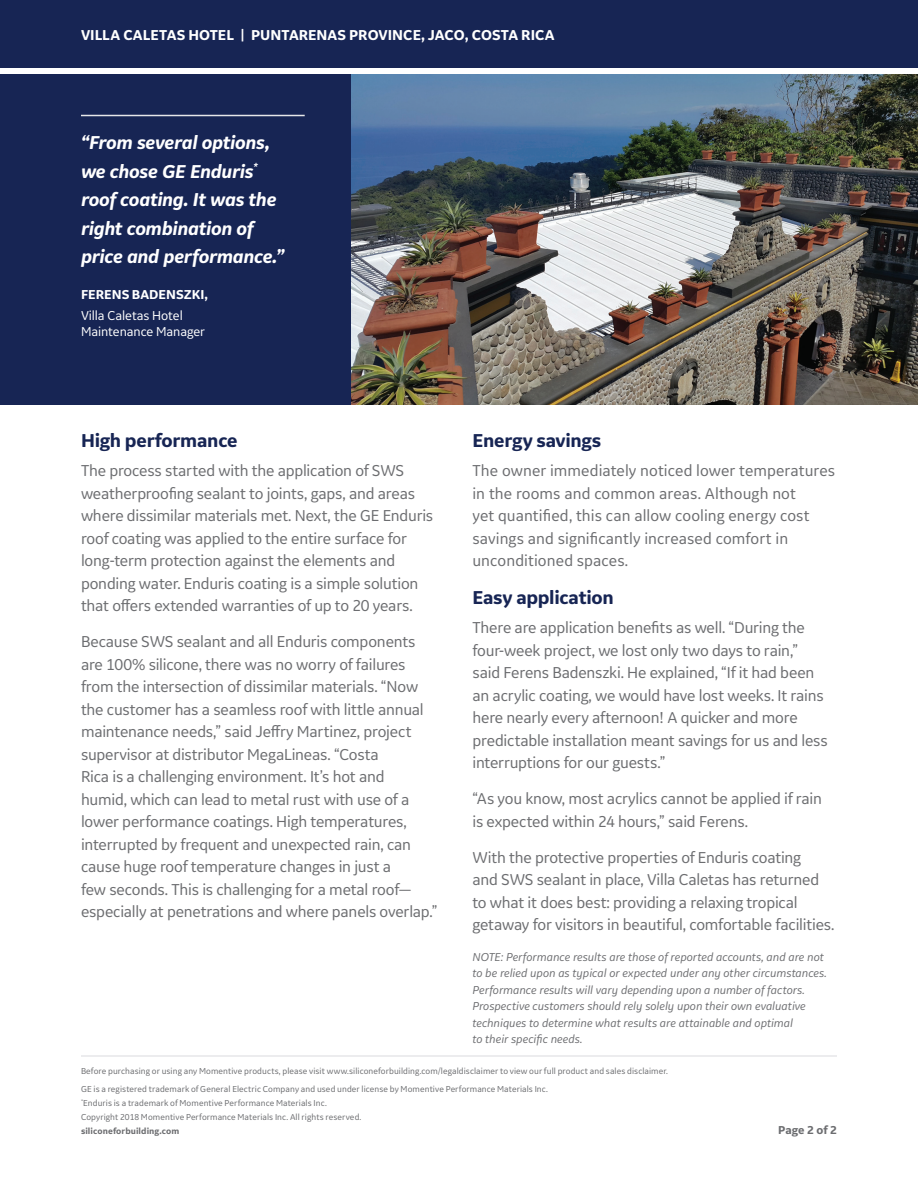
<style>
.page{position:relative;width:918px;height:1188px;background:#fff}
.page>*{position:absolute;margin:0;border:0;box-sizing:border-box;transform-origin:0 0}
.t1{font:italic 700 19.5px/28.5px "GE Inspira Sans";letter-spacing:-.02em;color:#fff}
.t2{font:700 19.5px "GE Inspira Sans";letter-spacing:-.015em;color:#172554}
.t3{font:16.5px/22.5px "GE Inspira Sans";letter-spacing:-.015em;color:#6c6d70}
.t4{font:16.5px/22.5px "GE Inspira Sans";letter-spacing:.005em;color:#6c6d70}
.t5{font:700 15px "GE Inspira Sans";color:#fff}
.t6{font:13.5px/16.2px "GE Inspira Sans";letter-spacing:-.01em;color:#fff}
.t7{font:700 13.5px "GE Inspira Sans";color:#fff}
.t8{font:italic 12px/16.5px "GE Inspira Sans";letter-spacing:.005em;color:#6c6d70}
.t9{font:700 12px "GE Inspira Sans";letter-spacing:.005em;color:#6c6d70}
.t10{font:9px "GE Inspira Sans";letter-spacing:.01em;color:#6c6d70}
.t11{font:700 9px "GE Inspira Sans";letter-spacing:.01em;color:#6c6d70}
</style>
<div class="page">
<div style="left:0;top:74px;width:918px;height:331px;background:#172554"></div>
<hr style="left:81px;top:115px;width:224px;height:1px;background:#e6e7e9">
<div style="left:0;top:0;width:918px;height:68px;background:#172554"></div>
<hr style="left:81px;top:1055px;width:756px;height:2px;background:#e6e7e9">
<img style="left:351px;top:74px;width:567px;height:331px">
<p class="t5" style="left:81px;top:25px;width:475px">VILLA CALETAS HOTEL | PUNTARENAS PROVINCE, JACO, COSTA RICA</p>
<p class="t1" style="left:81px;top:128px;width:205px">“From several options, we chose GE Enduris<sup>* </sup>roof coating. It was the right combination of price and performance.”</p>
<p class="t7" style="left:81px;top:286px;width:129px">FERENS BADENSZKI,</p>
<p class="t6" style="left:81px;top:307px;width:126px">Villa Caletas Hotel<br>Maintenance Manager</p>
<p class="t2" style="left:81px;top:428px;width:158px">High performance</p>
<p class="t3" style="left:81px;top:459px;width:354px">The process started with the application of SWS weatherproofing sealant to joints, gaps, and areas where dissimilar materials met. Next, the GE Enduris roof coating was applied to the entire surface for long-term protection against the elements and ponding water. Enduris coating is a simple solution that offers extended warranties of up to 20 years.</p>
<p class="t3" style="left:81px;top:630px;width:358px">Because SWS sealant and all Enduris components are 100% silicone, there was no worry of failures from the intersection of dissimilar materials. “Now the customer has a seamless roof with little annual maintenance needs,” said Jeffry Martinez, project supervisor at distributor MegaLineas. “Costa<br>Rica is a challenging environment. It’s hot and<br>humid, which can lead to metal rust with use of a lower performance coatings. High temperatures, interrupted by frequent and unexpected rain, can cause huge roof temperature changes in just a<br>few seconds. This is challenging for a metal roof— especially at penetrations and where panels overlap.”</p>
<p class="t2" style="left:472px;top:428px;width:130px">Energy savings</p>
<p class="t4" style="left:472px;top:459px;width:364px">The owner immediately noticed lower temperatures in the rooms and common areas. Although not<br>yet quantified, this can allow cooling energy cost savings and significantly increased comfort in unconditioned spaces.</p>
<p class="t2" style="left:472px;top:585px;width:143px">Easy application</p>
<p class="t3" style="left:472px;top:616px;width:357px">There are application benefits as well. “During the four-week project, we lost only two days to rain,” said Ferens Badenszki. He explained, “If it had been an acrylic coating, we would have lost weeks. It rains here nearly every afternoon! A quicker and more predictable installation meant savings for us and less interruptions for our guests.”</p>
<p class="t3" style="left:472px;top:787px;width:351px">“As you know, most acrylics cannot be applied if rain is expected within 24 hours,” said Ferens.</p>
<p class="t3" style="left:472px;top:845px;width:364px">With the protective properties of Enduris coating<br>and SWS sealant in place, Villa Caletas has returned to what it does best: providing a relaxing tropical getaway for visitors in beautiful, comfortable facilities.</p>
<p class="t8" style="left:472px;top:948px;width:356px">NOTE: Performance results are those of reported accounts, and are not to be relied upon as typical or expected under any other circumstances.<br>Performance results will vary depending upon a number of factors.<br>Prospective customers should rely solely upon their own evaluative techniques to determine what results are attainable and optimal<br>to their specific needs.</p>
<p class="t10" style="left:81px;top:1066px;width:589px">Before purchasing or using any Momentive products, please visit www.siliconeforbuilding.com/legaldisclaimer to view our full product and sales disclaimer.</p>
<p class="t10" style="left:81px;top:1083px;width:468px">GE is a registered trademark of General Electric Company and used under license by Momentive Performance Materials Inc.</p>
<p class="t10" style="left:81px;top:1097px;width:247px"><sup>*</sup>Enduris is a trademark of Momentive Performance Materials Inc.</p>
<p class="t10" style="left:81px;top:1111px;width:282px">Copyright 2018 Momentive Performance Materials Inc. All rights reserved.</p>
<p class="t11" style="left:81px;top:1125px;width:100px">siliconeforbuilding.com</p>
<p class="t9" style="left:778px;top:1123px;width:60px">Page 2 of 2</p>
</div>
